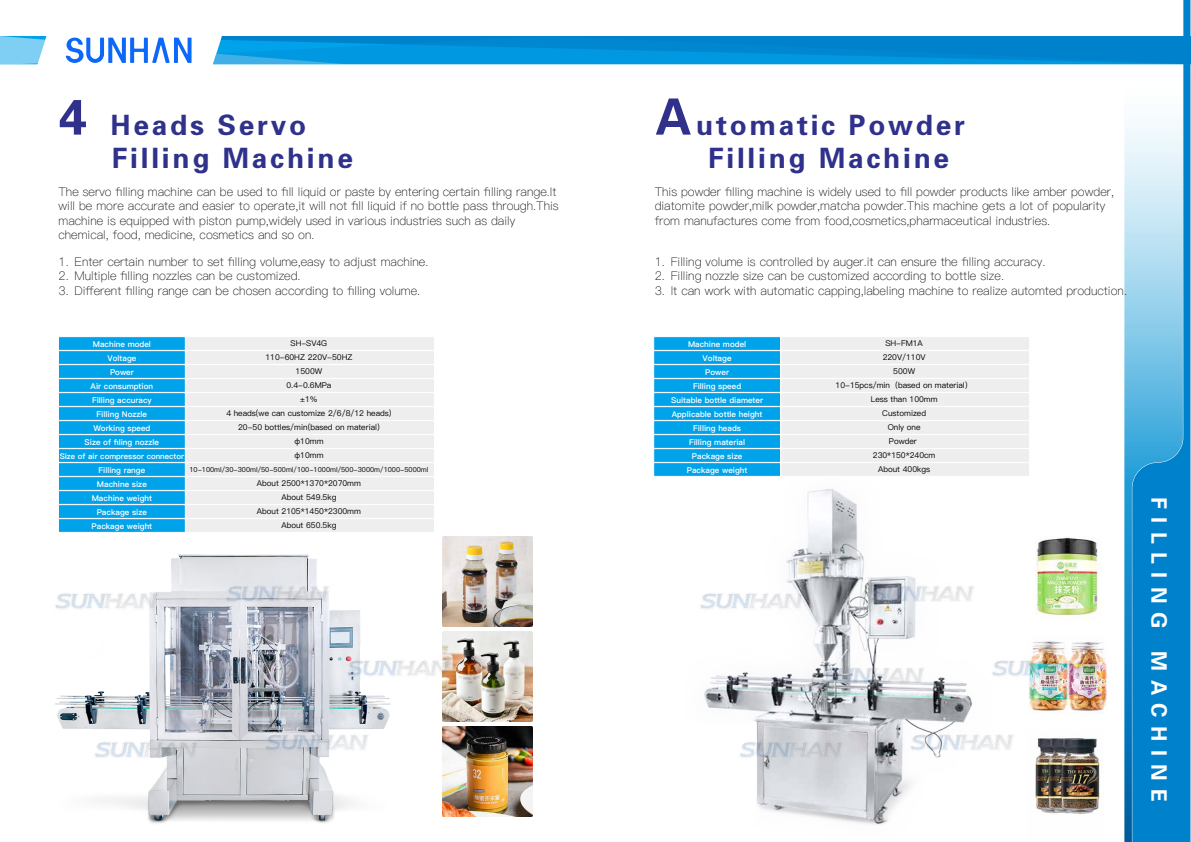
<style>
.page{position:relative;width:1191px;height:842px;background:#fff}
.page>*{position:absolute;margin:0;border:0;box-sizing:border-box;transform-origin:0 0}
.t1{font:28px/33.6px "FZZYJW GB1 0";letter-spacing:.1em;color:#2f318b}
.t2{font:21.2px "FZZYJW GB1 0";letter-spacing:.4em;color:#fefefe}
.t3{font:12px/14.4px "Ping Fang SC Light";color:#000}
.t4{font:8px "Ping Fang SC Medium";color:#000}
.t5{font:8px "Ping Fang SC Heavy";color:#fefefe}
.t6{font:7.8px "Ping Fang SC Heavy";color:#fefefe}
.t7{font:6.9px "Ping Fang SC Medium";color:#000}
.s1{font-size:50px}
</style>
<div class="page">
<svg style="left:1124px;top:64px;width:7px;height:375px"></svg>
<svg style="left:1131px;top:0;width:60px;height:842px"></svg>
<svg style="left:1132px;top:0;width:58px;height:842px;background:#5db1df"></svg>
<svg style="left:0;top:36px;width:1191px;height:28px;background:#2099dc"></svg>
<div style="left:185px;top:336px;width:250px;height:15px;background:#eeeeef;border:1px solid #fff"></div>
<div style="left:58px;top:336px;width:128px;height:15px;background:#00a2e9;border:1px solid #fff"></div>
<div style="left:185px;top:350px;width:250px;height:15px;background:#eeeeef;border:1px solid #fff"></div>
<div style="left:58px;top:350px;width:128px;height:15px;background:#00a2e9;border:1px solid #fff"></div>
<div style="left:185px;top:364px;width:250px;height:15px;background:#eeeeef;border:1px solid #fff"></div>
<div style="left:58px;top:364px;width:128px;height:15px;background:#00a2e9;border:1px solid #fff"></div>
<div style="left:185px;top:378px;width:250px;height:15px;background:#eeeeef;border:1px solid #fff"></div>
<div style="left:58px;top:378px;width:128px;height:15px;background:#00a2e9;border:1px solid #fff"></div>
<div style="left:185px;top:392px;width:250px;height:15px;background:#eeeeef;border:1px solid #fff"></div>
<div style="left:58px;top:392px;width:128px;height:15px;background:#00a2e9;border:1px solid #fff"></div>
<div style="left:185px;top:406px;width:250px;height:15px;background:#eeeeef;border:1px solid #fff"></div>
<div style="left:58px;top:406px;width:128px;height:15px;background:#00a2e9;border:1px solid #fff"></div>
<div style="left:185px;top:420px;width:250px;height:15px;background:#eeeeef;border:1px solid #fff"></div>
<div style="left:58px;top:420px;width:128px;height:15px;background:#00a2e9;border:1px solid #fff"></div>
<div style="left:185px;top:434px;width:250px;height:15px;background:#eeeeef;border:1px solid #fff"></div>
<div style="left:58px;top:434px;width:128px;height:15px;background:#00a2e9;border:1px solid #fff"></div>
<div style="left:780px;top:336px;width:250px;height:15px;background:#eeeeef;border:1px solid #fff"></div>
<div style="left:653px;top:336px;width:128px;height:15px;background:#00a2e9;border:1px solid #fff"></div>
<div style="left:780px;top:364px;width:250px;height:15px;background:#eeeeef"></div>
<svg style="left:653px;top:364px;width:128px;height:15px;background:#09a5e9"></svg>
<div style="left:780px;top:378px;width:250px;height:15px;background:#eeeeef;border:1px solid #fff"></div>
<div style="left:653px;top:378px;width:128px;height:15px;background:#00a2e9;border:1px solid #fff"></div>
<div style="left:780px;top:392px;width:250px;height:15px;background:#eeeeef;border:1px solid #fff"></div>
<div style="left:653px;top:392px;width:128px;height:15px;background:#00a2e9;border:1px solid #fff"></div>
<div style="left:780px;top:406px;width:250px;height:15px;background:#eeeeef;border:1px solid #fff"></div>
<div style="left:653px;top:406px;width:128px;height:15px;background:#00a2e9;border:1px solid #fff"></div>
<div style="left:780px;top:420px;width:250px;height:15px;background:#eeeeef;border:1px solid #fff"></div>
<div style="left:653px;top:420px;width:128px;height:15px;background:#00a2e9;border:1px solid #fff"></div>
<div style="left:780px;top:434px;width:250px;height:15px;background:#eeeeef;border:1px solid #fff"></div>
<div style="left:653px;top:434px;width:128px;height:15px;background:#00a2e9;border:1px solid #fff"></div>
<div style="left:780px;top:350px;width:250px;height:15px;background:#eeeeef;border:1px solid #fff"></div>
<div style="left:653px;top:350px;width:128px;height:15px;background:#00a2e9;border:1px solid #fff"></div>
<img style="left:499px;top:726px;width:33px;height:90px">
<img style="left:499px;top:631px;width:33px;height:90px">
<img style="left:499px;top:536px;width:33px;height:90px">
<img style="left:1131px;top:0;width:12px;height:10px">
<img style="left:55px;top:439px;width:444px;height:385px">
<img style="left:653px;top:439px;width:491px;height:403px">
<h1 class="t1" style="left:112px;top:109px;width:242px;text-indent:-53px"><span class="s1">4</span> Heads Servo<br>Filling Machine</h1>
<p class="t3" style="left:58px;top:184px;width:502px">The servo filling machine can be used to fill liquid or paste by entering certain filling range.It will be more accurate and easier to operate,it will not fill liquid if no bottle pass through.This machine is equipped with piston pump,widely used in various industries such as daily chemical, food, medicine, cosmetics and so on.</p>
<p class="t3" style="left:58px;top:254px;width:371px">1. Enter certain number to set filling volume,easy to adjust machine.</p>
<p class="t3" style="left:58px;top:269px;width:243px">2. Multiple filling nozzles can be customized.</p>
<p class="t3" style="left:58px;top:283px;width:363px">3. Different filling range can be chosen according to filling volume.</p>
<p class="t5" style="left:93px;top:339px;width:60px">Machine model</p>
<p class="t4" style="left:291px;top:339px;width:38px">SH-SV4G</p>
<p class="t5" style="left:107px;top:353px;width:30px">Voltage</p>
<p class="t4" style="left:265px;top:353px;width:88px">110-60HZ 220V-50HZ</p>
<p class="t5" style="left:110px;top:367px;width:25px">Power</p>
<p class="t4" style="left:296px;top:367px;width:28px">1500W</p>
<p class="t5" style="left:91px;top:381px;width:64px">Air consumption</p>
<p class="t4" style="left:286px;top:381px;width:46px">0.4-0.6MPa</p>
<p class="t5" style="left:92px;top:395px;width:61px">Filling accuracy</p>
<p class="t4" style="left:300px;top:395px;width:19px">±1%</p>
<p class="t5" style="left:97px;top:409px;width:52px">Filling Nozzle</p>
<p class="t4" style="left:226px;top:409px;width:167px">4 heads(we can customize 2/6/8/12 heads)</p>
<p class="t5" style="left:93px;top:423px;width:59px">Working speed</p>
<p class="t4" style="left:238px;top:423px;width:143px">20-50 bottles/min(based on material)</p>
<p class="t5" style="left:85px;top:437px;width:76px">Size of filing nozzle</p>
<p class="t4" style="left:294px;top:437px;width:31px">φ10mm</p>
<p class="t6" style="left:60px;top:451px;width:126px">Size of air compressor connector</p>
<p class="t4" style="left:294px;top:451px;width:31px">φ10mm</p>
<p class="t5" style="left:98px;top:465px;width:48px">Filling range</p>
<p class="t7" style="left:189px;top:466px;width:240px">10-100ml/30-300ml/50-500ml/100-1000ml/500-3000m/1000-5000ml</p>
<p class="t5" style="left:97px;top:479px;width:51px">Machine size</p>
<p class="t4" style="left:257px;top:479px;width:105px">About 2500*1370*2070mm</p>
<p class="t5" style="left:92px;top:493px;width:62px">Machine weight</p>
<p class="t4" style="left:281px;top:493px;width:56px">About 549.5kg</p>
<p class="t5" style="left:97px;top:507px;width:52px">Package size</p>
<p class="t4" style="left:257px;top:507px;width:105px">About 2105*1450*2300mm</p>
<p class="t5" style="left:92px;top:521px;width:62px">Package weight</p>
<p class="t4" style="left:281px;top:521px;width:56px">About 650.5kg</p>
<h1 class="t1" style="left:708px;top:109px;width:258px;text-indent:-53px"><span class="s1">A</span>utomatic Powder<br>Filling Machine</h1>
<p class="t3" style="left:654px;top:184px;width:461px">This powder filling machine is widely used to fill powder products like amber powder, diatomite powder,milk powder,matcha powder.This machine gets a lot of popularity from manufactures come from food,cosmetics,pharmaceutical industries.</p>
<p class="t3" style="left:654px;top:254px;width:392px">1. Filling volume is controlled by auger.it can ensure the filling accuracy.</p>
<p class="t3" style="left:654px;top:269px;width:351px">2. Filling nozzle size can be customized according to bottle size.</p>
<p class="t3" style="left:654px;top:283px;width:474px">3. lt can work with automatic capping,labeling machine to realize automted production.</p>
<p class="t5" style="left:688px;top:339px;width:60px">Machine model</p>
<p class="t4" style="left:885px;top:339px;width:39px">SH-FM1A</p>
<p class="t5" style="left:705px;top:367px;width:25px">Power</p>
<p class="t4" style="left:893px;top:367px;width:23px">500W</p>
<p class="t5" style="left:693px;top:381px;width:50px">Filling speed</p>
<p class="t4" style="left:835px;top:381px;width:139px">10-15pcs/min（based on material）</p>
<p class="t5" style="left:671px;top:395px;width:93px">Suitable bottle diameter</p>
<p class="t4" style="left:870px;top:395px;width:68px">Less than 100mm</p>
<p class="t5" style="left:671px;top:409px;width:92px">Applicable bottle height</p>
<p class="t4" style="left:882px;top:409px;width:45px">Customized</p>
<p class="t5" style="left:693px;top:423px;width:49px">Filling heads</p>
<p class="t4" style="left:887px;top:423px;width:34px">Only one</p>
<p class="t5" style="left:689px;top:437px;width:58px">Filling material</p>
<p class="t4" style="left:889px;top:437px;width:29px">Powder</p>
<p class="t5" style="left:692px;top:451px;width:52px">Package size</p>
<p class="t4" style="left:873px;top:451px;width:64px">230*150*240cm</p>
<p class="t5" style="left:687px;top:465px;width:62px">Package weight</p>
<p class="t4" style="left:878px;top:465px;width:54px">About 400kgs</p>
<p class="t5" style="left:702px;top:353px;width:30px">Voltage</p>
<p class="t4" style="left:882px;top:353px;width:45px">220V/110V</p>
<h2 class="t2" style="left:1170px;top:497px;width:306px;rotate:90deg">FILLING MACHINE</h2>
</div>
